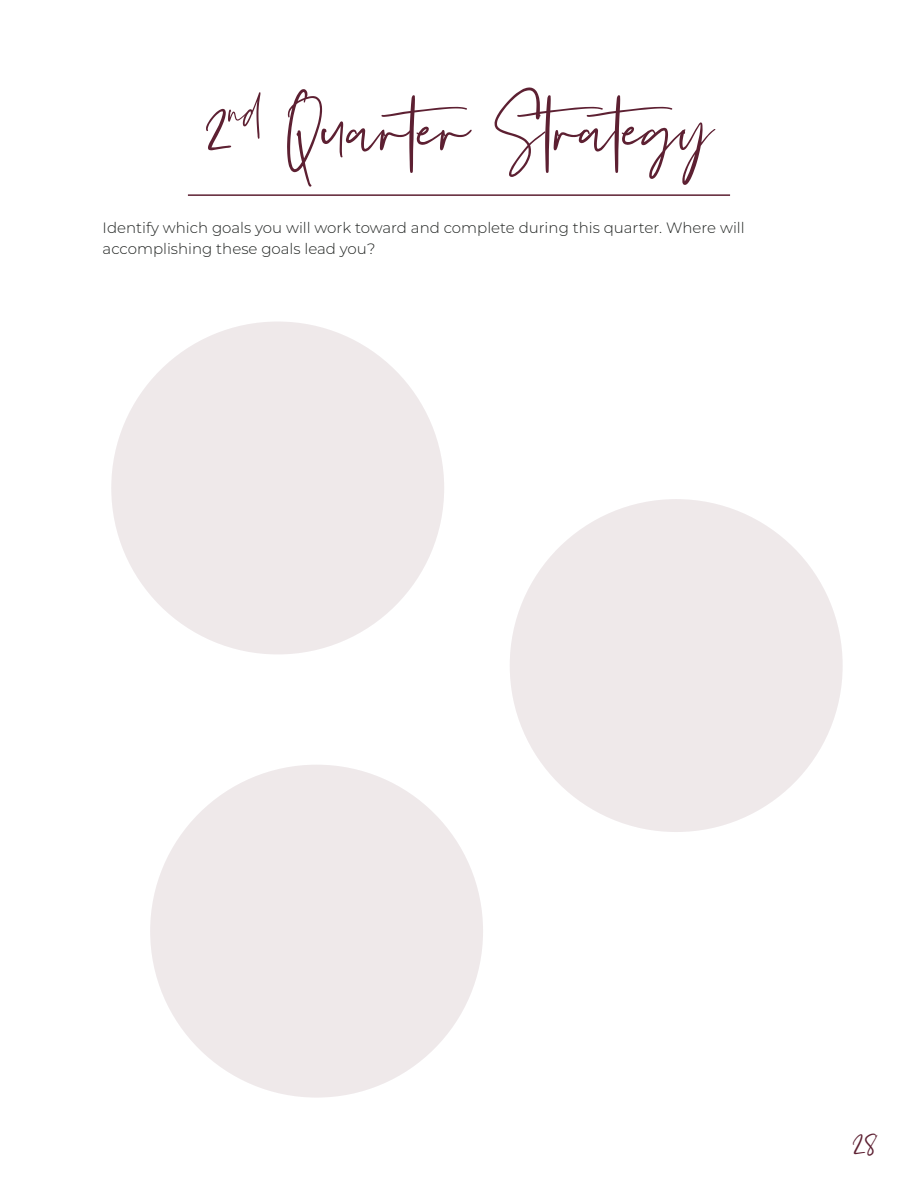
<style>
.page{position:relative;width:918px;height:1188px;background:#fff}
.page>*{position:absolute;margin:0;border:0;box-sizing:border-box;transform-origin:0 0}
.t1{font:93px "Silver South Script";color:#5d2032}
.t2{font:45px "Silver South Script";color:#5d2032}
.t3{font:300 15px/21px "Montserrat";color:#1f2220}
</style>
<div class="page">
<hr style="left:188px;top:194px;width:542px;height:2px;background:#5d2032">
<div style="left:111px;top:321px;width:333px;height:333px;background:#efe9ea;border-radius:50%"></div>
<div style="left:510px;top:499px;width:333px;height:333px;background:#efe9ea;border-radius:50%"></div>
<div style="left:150px;top:765px;width:333px;height:333px;background:#efe9ea;border-radius:50%"></div>
<p class="t1" style="left:205px;top:75px;width:510px">2<sup>nd</sup> Quarter Strategy</p>
<p class="t3" style="left:103px;top:216px;width:644px">Identify which goals you will work toward and complete during this quarter. Where will accomplishing these goals lead you?</p>
<h2 class="t2" style="left:852px;top:1118px;width:26px">28</h2>
</div>
